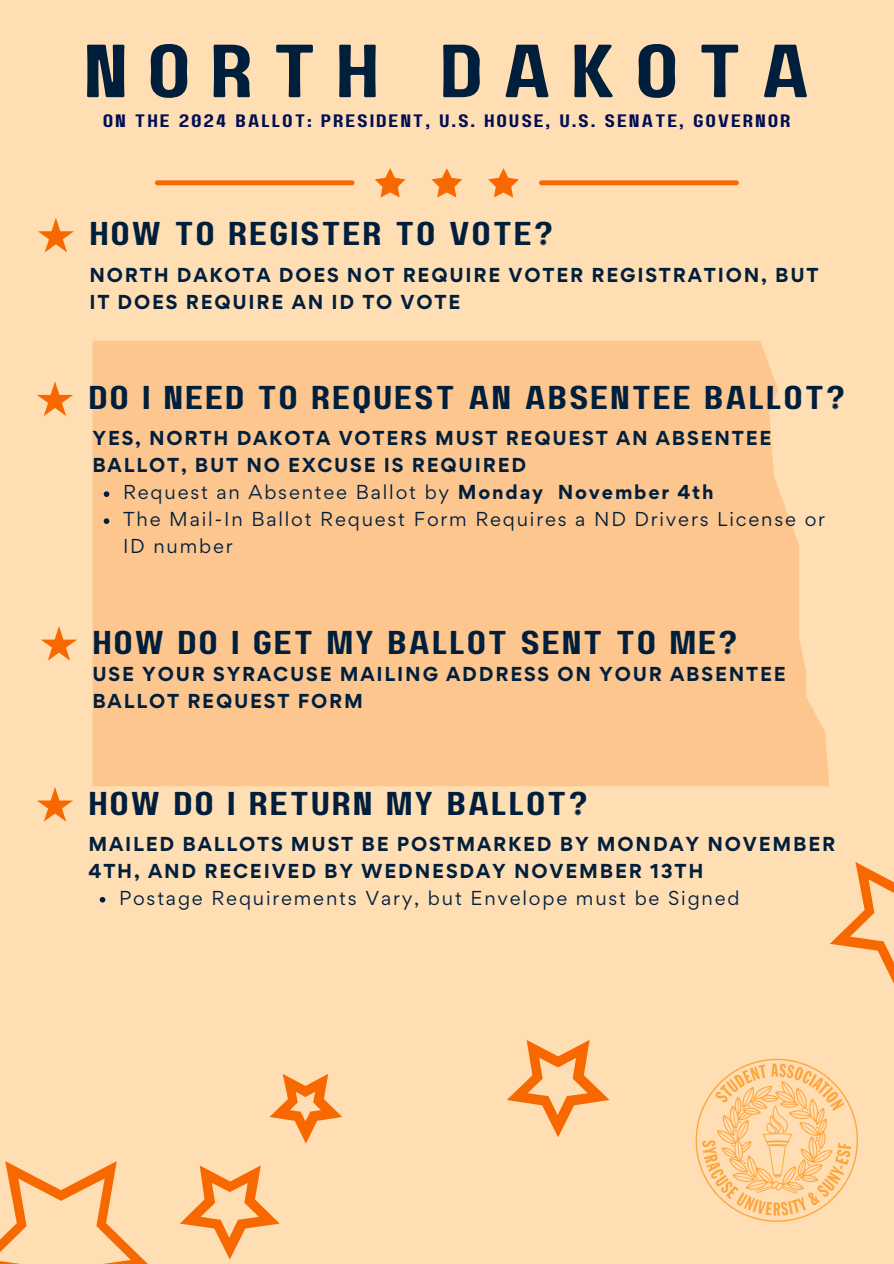
<style>
.page{position:relative;width:894px;height:1264px;background:#fff}
.page>*{position:absolute;margin:0;border:0;box-sizing:border-box;transform-origin:0 0}
.t1{font:75px "Paalalabas Display Wide BETA";letter-spacing:.25em;color:#001f3d}
.t2{font:33px "Paalalabas Display Wide BETA";letter-spacing:.05em;color:#001f3d}
.t3{font:700 18px/27px "Gordita";letter-spacing:.1em;color:#001f3d}
.t4{font:18px/27px "Gordita";letter-spacing:.1em;color:#001f3d}
.t5{font:18px "Paalalabas Display Wide BETA";letter-spacing:.1em;color:#000e54}
.s1{font-weight:700}
</style>
<div class="page">
<div style="left:0;top:0;width:893px;height:1263px;background:#ffdeb3"></div>
<svg style="left:431px;top:168px;width:31px;height:29px"></svg>
<svg style="left:374px;top:168px;width:31px;height:29px"></svg>
<svg style="left:488px;top:168px;width:31px;height:29px"></svg>
<div style="left:155px;top:180px;width:199px;height:5px;background:#f76900;border-radius:2px"></div>
<div style="left:539px;top:180px;width:199px;height:5px;background:#f76900;border-radius:2px"></div>
<svg style="left:0;top:862px;width:893px;height:401px"></svg>
<img style="left:693px;top:1055px;width:164px;height:167px">
<svg style="left:38px;top:218px;width:36px;height:34px"></svg>
<svg style="left:37px;top:381px;width:36px;height:35px"></svg>
<svg style="left:41px;top:626px;width:36px;height:35px"></svg>
<svg style="left:37px;top:787px;width:36px;height:34px"></svg>
<div style="left:92px;top:340px;width:737px;height:446px;background:#fdc68f"></div>
<svg style="left:100px;top:897px;width:5px;height:5px"></svg>
<svg style="left:104px;top:491px;width:5px;height:6px"></svg>
<svg style="left:104px;top:518px;width:5px;height:6px"></svg>
<p class="t1" style="left:83px;top:40px;width:728px">NORTH DAKOTA</p>
<p class="t5" style="left:103px;top:113px;width:689px">ON THE 2024 BALLOT: PRESIDENT, U.S. HOUSE, U.S. SENATE, GOVERNOR</p>
<p class="t2" style="left:89px;top:220px;width:465px">HOW TO REGISTER TO VOTE?</p>
<p class="t3" style="left:89px;top:261px;width:730px">NORTH DAKOTA DOES NOT REQUIRE VOTER REGISTRATION, BUT<br>IT DOES REQUIRE AN ID TO VOTE</p>
<h2 class="t2" style="left:88px;top:384px;width:758px">DO I NEED TO REQUEST AN ABSENTEE BALLOT?</h2>
<p class="t3" style="left:92px;top:424px;width:680px">YES, NORTH DAKOTA VOTERS MUST REQUEST AN ABSENTEE<br>BALLOT, BUT NO EXCUSE IS REQUIRED</p>
<h3 class="t4" style="left:123px;top:478px;width:592px">Request an Absentee Ballot by <span class="s1">Monday November 4th</span></h3>
<h2 class="t4" style="left:123px;top:505px;width:703px">The Mail-In Ballot Request Form Requires a ND Drivers License or<br>ID number</h2>
<h4 class="t2" style="left:92px;top:628px;width:646px">HOW DO I GET MY BALLOT SENT TO ME?</h4>
<h4 class="t3" style="left:92px;top:660px;width:694px">USE YOUR SYRACUSE MAILING ADDRESS ON YOUR ABSENTEE<br>BALLOT REQUEST FORM</h4>
<p class="t2" style="left:88px;top:789px;width:500px">HOW DO I RETURN MY BALLOT?</p>
<p class="t3" style="left:88px;top:830px;width:748px">MAILED BALLOTS MUST BE POSTMARKED BY MONDAY NOVEMBER<br>4TH, AND RECEIVED BY WEDNESDAY NOVEMBER 13TH</p>
<p class="t4" style="left:119px;top:884px;width:622px">Postage Requirements Vary, but Envelope must be Signed</p>
</div>
